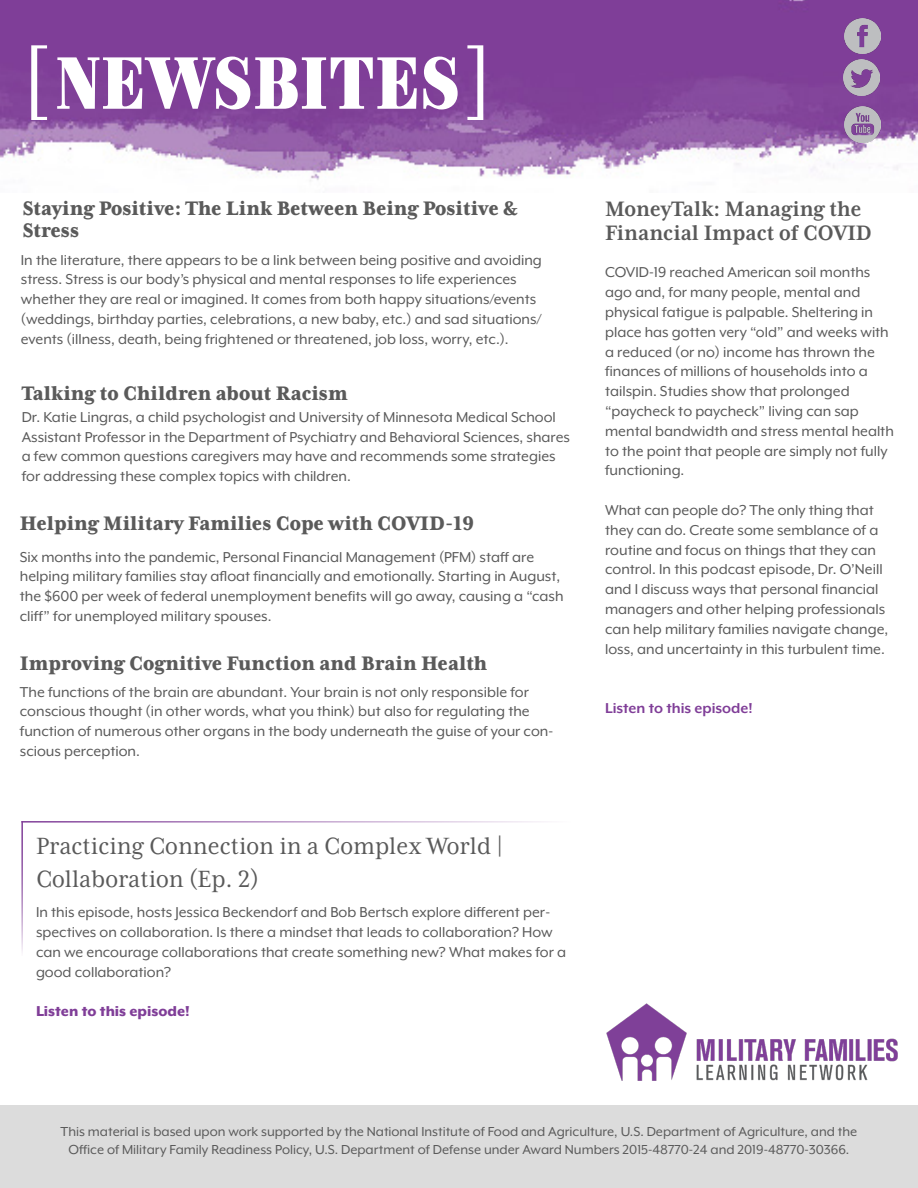
<style>
.page{position:relative;width:918px;height:1188px;background:#fff}
.page>*{position:absolute;margin:0;border:0;box-sizing:border-box;transform-origin:0 0}
.t1{font:97.5px "Mrs Eaves XL Serif Nar OT";color:#fff}
.t2{font:63px "Brim Narrow Face";color:#fff}
.t3{font:27px/32.4px "Mrs Eaves XL Serif Nar OT";color:#5a5a5a}
.t4{font:700 24px/24px "Mrs Eaves XL Serif Nar OT";color:#5a5a5a}
.t5{font:800 22.5px/22.5px "Mrs Eaves XL Serif Nar OT";color:#5a5a5a}
.t6{font:16.5px/19.8px "Mr Eaves XL Mod OT";color:#5a5a5a}
.t7{font:700 16.5px "Mr Eaves XL Mod OT";color:#803e98}
.t8{font:800 16.5px "Mr Eaves XL Mod OT";color:#803e98}
.t9{font:15px/18px "Mr Eaves XL Mod OT";color:#5a5a5a;text-align:center}
</style>
<div class="page">
<img style="left:0;top:0;width:918px;height:181px">
<div style="left:0;top:1106px;width:918px;height:82px;background:#dcdcdc"></div>
<img style="left:606px;top:1003px;width:292px;height:78px">
<hr style="left:21px;top:821px;width:2px;height:135px;background:#803e98">
<hr style="left:21px;top:821px;width:550px;height:2px;background:#803e98">
<img style="left:844px;top:18px;width:36px;height:36px">
<img style="left:844px;top:60px;width:36px;height:36px">
<img style="left:844px;top:106px;width:36px;height:36px">
<p class="t1" style="left:21px;top:33px;width:31px">[</p>
<p class="t2" style="left:55px;top:40px;width:407px">NEWSBITES</p>
<p class="t1" style="left:464px;top:33px;width:31px">]</p>
<p class="t5" style="left:23px;top:197px;width:497px">Staying Positive: The Link Between Being Positive &amp;<br>Stress</p>
<p class="t6" style="left:21px;top:250px;width:522px">In the literature, there appears to be a link between being positive and avoiding stress. Stress is our body’s physical and mental responses to life experiences whether they are real or imagined. It comes from both happy situations/events (weddings, birthday parties, celebrations, a new baby, etc.) and sad situations/ events (illness, death, being frightened or threatened, job loss, worry, etc.).</p>
<p class="t5" style="left:22px;top:382px;width:328px">Talking to Children about Racism</p>
<p class="t6" style="left:22px;top:407px;width:550px">Dr. Katie Lingras, a child psychologist and University of Minnesota Medical School Assistant Professor in the Department of Psychiatry and Behavioral Sciences, shares a few common questions caregivers may have and recommends some strategies for addressing these complex topics with children.</p>
<p class="t5" style="left:20px;top:512px;width:456px">Helping Military Families Cope with COVID-19</p>
<p class="t6" style="left:20px;top:547px;width:545px">Six months into the pandemic, Personal Financial Management (PFM) staff are helping military families stay afloat financially and emotionally. Starting in August, the $600 per week of federal unemployment benefits will go away, causing a “cash cliff” for unemployed military spouses.</p>
<p class="t5" style="left:20px;top:652px;width:469px">Improving Cognitive Function and Brain Health</p>
<p class="t6" style="left:20px;top:682px;width:535px">The functions of the brain are abundant. Your brain is not only responsible for conscious thought (in other words, what you think) but also for regulating the function of numerous other organs in the body underneath the guise of your con&shy;scious perception.</p>
<p class="t3" style="left:36px;top:830px;width:469px">Practicing Connection in a Complex World |<br>Collaboration (Ep. 2)</p>
<p class="t6" style="left:36px;top:903px;width:532px">In this episode, hosts Jessica Beckendorf and Bob Bertsch explore different per&shy;spectives on collaboration. Is there a mindset that leads to collaboration? How can we encourage collaborations that create something new? What makes for a good collaboration?</p>
<p class="t8" style="left:36px;top:1003px;width:155px">Listen to this episode!</p>
<p class="t4" style="left:605px;top:197px;width:269px">MoneyTalk: Managing the<br>Financial Impact of COVID</p>
<p class="t6" style="left:605px;top:262px;width:290px">COVID-19 reached American soil months ago and, for many people, mental and physical fatigue is palpable. Sheltering in place has gotten very “old” and weeks with a reduced (or no) income has thrown the finances of millions of households into a tailspin. Studies show that prolonged “paycheck to paycheck” living can sap mental bandwidth and stress mental health to the point that people are simply not fully functioning.</p>
<p class="t6" style="left:605px;top:500px;width:285px">What can people do? The only thing that they can do. Create some semblance of a routine and focus on things that they can control. In this podcast episode, Dr. O’Neill and I discuss ways that personal financial managers and other helping professionals can help military families navigate change, loss, and uncertainty in this turbulent time.</p>
<p class="t7" style="left:605px;top:700px;width:149px">Listen to this episode!</p>
<p class="t9" style="left:61px;top:1122px;width:798px">This material is based upon work supported by the National Institute of Food and Agriculture, U.S. Department of Agriculture, and the<br>Office of Military Family Readiness Policy, U.S. Department of Defense under Award Numbers 2015-48770-24 and 2019-48770-30366.</p>
</div>
